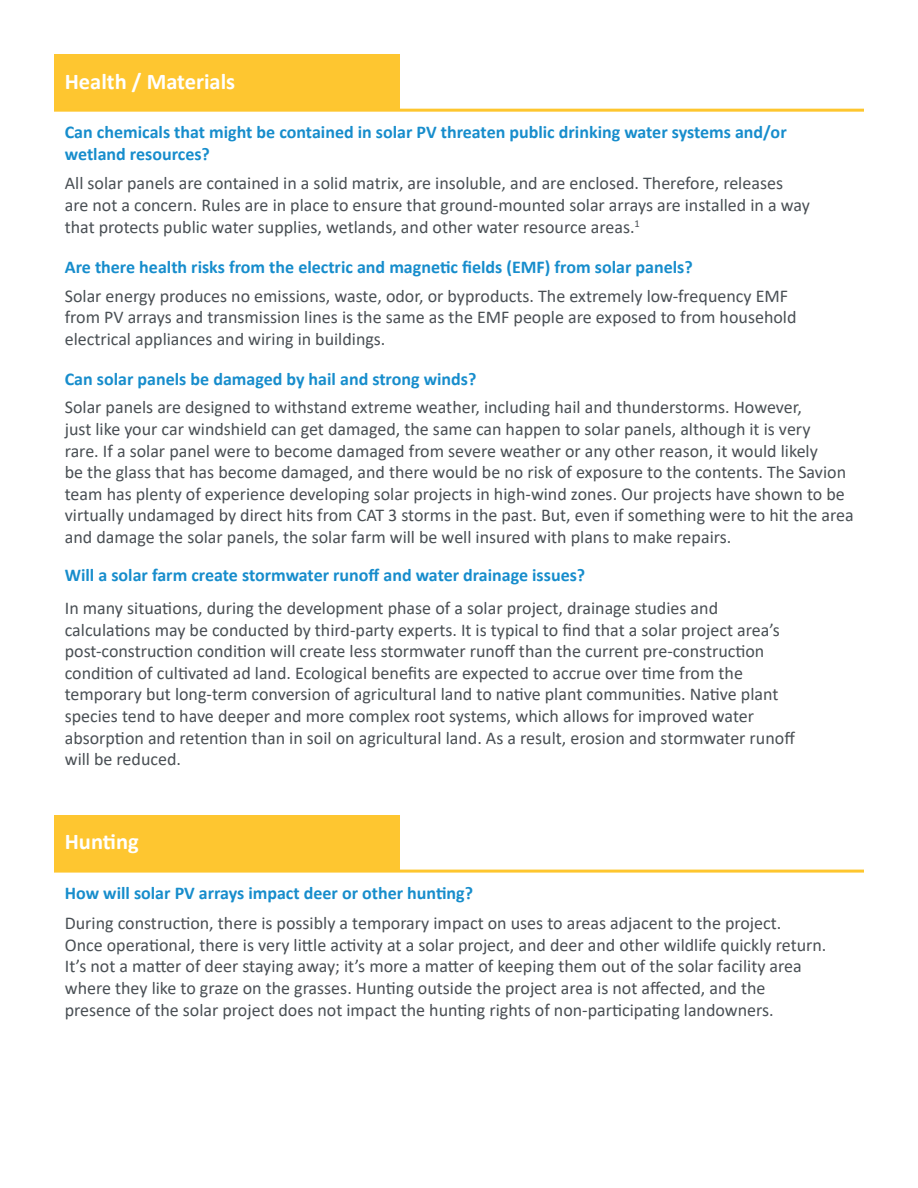
<style>
.page{position:relative;width:918px;height:1188px;background:#fff}
.page>*{position:absolute;margin:0;border:0;box-sizing:border-box;transform-origin:0 0}
.t1{font:700 22.5px "Calibri";color:#fff}
.t2{font:18px/21.6px "Calibri";color:#494f54}
.t3{font:700 18px "Calibri";color:#178dcc}
</style>
<div class="page">
<div style="left:54px;top:54px;width:346px;height:56px;background:#fec630"></div>
<div style="left:54px;top:815px;width:346px;height:56px;background:#fec630"></div>
<hr style="left:54px;top:109px;width:810px;height:3px;background:#fec62e">
<hr style="left:54px;top:870px;width:810px;height:3px;background:#fec62e">
<p class="t1" style="left:65px;top:65px;width:172px">Health / Materials</p>
<p class="t3" style="left:65px;top:120px;width:723px">Can chemicals that might be contained in solar PV threaten public drinking water systems and/or</p>
<p class="t3" style="left:65px;top:141px;width:147px">wetland resources?</p>
<p class="t2" style="left:65px;top:172px;width:720px">All solar panels are contained in a solid matrix, are insoluble, and are enclosed. Therefore, releases</p>
<p class="t2" style="left:65px;top:194px;width:747px">are not a concern. Rules are in place to ensure that ground-mounted solar arrays are installed in a way</p>
<p class="t2" style="left:65px;top:215px;width:577px">that protects public water supplies, wetlands, and other water resource areas.<sup>1</sup></p>
<p class="t3" style="left:65px;top:254px;width:629px">Are there health risks from the electric and magnetic fields (EMF) from solar panels?</p>
<p class="t2" style="left:65px;top:284px;width:725px">Solar energy produces no emissions, waste, odor, or byproducts. The extremely low-frequency EMF</p>
<p class="t2" style="left:65px;top:306px;width:733px">from PV arrays and transmission lines is the same as the EMF people are exposed to from household</p>
<p class="t2" style="left:65px;top:328px;width:322px">electrical appliances and wiring in buildings.</p>
<p class="t3" style="left:65px;top:366px;width:413px">Can solar panels be damaged by hail and strong winds?</p>
<p class="t2" style="left:65px;top:396px;width:739px">Solar panels are designed to withstand extreme weather, including hail and thunderstorms. However,</p>
<p class="t2" style="left:65px;top:418px;width:747px">just like your car windshield can get damaged, the same can happen to solar panels, although it is very</p>
<p class="t2" style="left:65px;top:439px;width:755px">rare. If a solar panel were to become damaged from severe weather or any other reason, it would likely</p>
<p class="t2" style="left:65px;top:461px;width:791px">be the glass that has become damaged, and there would be no risk of exposure to the contents. The Savion team has plenty of experience developing solar projects in high-wind zones. Our projects have shown to be virtually undamaged by direct hits from CAT 3 storms in the past. But, even if something were to hit the area and damage the solar panels, the solar farm will be well insured with plans to make repairs.</p>
<p class="t3" style="left:65px;top:562px;width:522px">Will a solar farm create stormwater runoff and water drainage issues?</p>
<p class="t2" style="left:65px;top:597px;width:655px">In many situations, during the development phase of a solar project, drainage studies and</p>
<p class="t2" style="left:65px;top:618px;width:717px">calculations may be conducted by third-party experts. It is typical to find that a solar project area’s</p>
<p class="t2" style="left:65px;top:640px;width:701px">post-construction condition will create less stormwater runoff than the current pre-construction</p>
<p class="t2" style="left:65px;top:662px;width:680px">condition of cultivated ad land. Ecological benefits are expected to accrue over time from the</p>
<p class="t2" style="left:65px;top:683px;width:715px">temporary but long-term conversion of agricultural land to native plant communities. Native plant</p>
<p class="t2" style="left:65px;top:705px;width:691px">species tend to have deeper and more complex root systems, which allows for improved water</p>
<p class="t2" style="left:65px;top:726px;width:732px">absorption and retention than in soil on agricultural land. As a result, erosion and stormwater runoff</p>
<p class="t2" style="left:65px;top:748px;width:118px">will be reduced.</p>
<p class="t1" style="left:65px;top:826px;width:76px">Hunting</p>
<p class="t3" style="left:65px;top:881px;width:410px">How will solar PV arrays impact deer or other hunting?</p>
<p class="t2" style="left:65px;top:912px;width:718px">During construction, there is possibly a temporary impact on uses to areas adjacent to the project.</p>
<p class="t2" style="left:65px;top:934px;width:763px">Once operational, there is very little activity at a solar project, and deer and other wildlife quickly return.</p>
<p class="t2" style="left:65px;top:955px;width:739px">It’s not a matter of deer staying away; it’s more a matter of keeping them out of the solar facility area</p>
<p class="t2" style="left:65px;top:977px;width:702px">where they like to graze on the grasses. Hunting outside the project area is not affected, and the</p>
<p class="t2" style="left:65px;top:998px;width:711px">presence of the solar project does not impact the hunting rights of non-participating landowners.</p>
</div>
